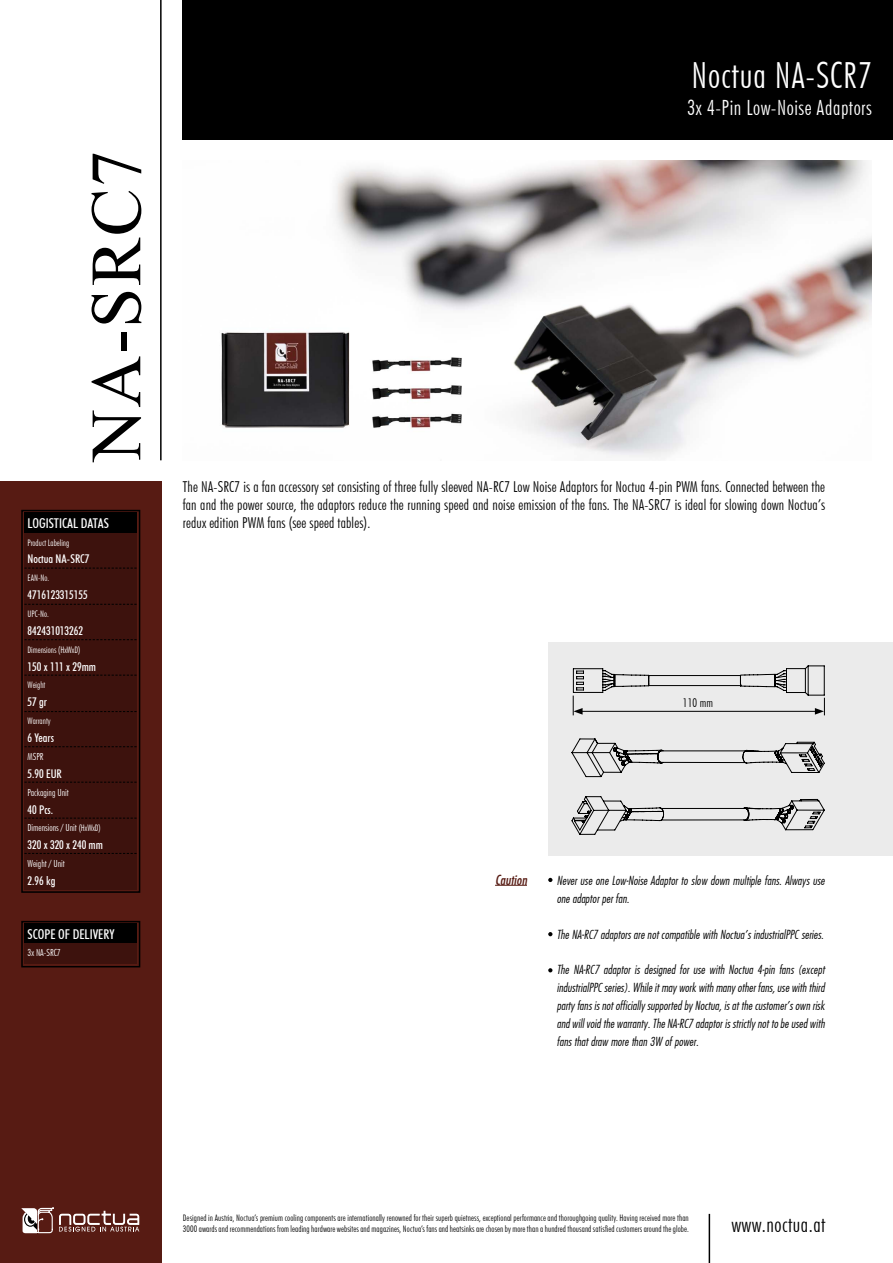
<style>
.page{position:relative;width:893px;height:1263px;background:#fff}
.page>*{position:absolute;margin:0;border:0;box-sizing:border-box;transform-origin:0 0}
.t1{font:72px "Times New Roman";letter-spacing:.02em;color:#000}
.t2{font:300 condensed 36px "Futura BT";letter-spacing:.025em;color:#fff}
.t3{font:300 condensed 21px "Futura BT";letter-spacing:.025em;color:#fff}
.t4{font:300 condensed 21px "Futura BT";letter-spacing:.025em;color:#000}
.t5{font:300 condensed 15px/17.9px "Futura BT";letter-spacing:.01em;color:#000}
.t6{font:500 condensed 13.5px "Futura BT";color:#fff}
.t7{font:13.5px "Futura Md Cn BT Italic";letter-spacing:.01em;color:#571b13}
.t8{font:12px/17.9px "Futura Lt Cn BT Italic";letter-spacing:.01em;color:#000}
.t9{font:500 condensed 12px "Futura BT";color:#fff}
.t10{font:300 condensed 12px "Futura BT";color:#000}
.t11{font:300 condensed 9.75px "Futura BT";color:#fff}
.t12{font:300 condensed 9px/10.8px "Futura BT";letter-spacing:.01em;color:#000}
.t13{font:300 condensed 9px "Futura BT";color:#fff}
.s1{font-size:9px}
</style>
<div class="page">
<img style="left:221px;top:160px;width:651px;height:298px">
<div style="left:0;top:482px;width:162px;height:781px;background:#571b13"></div>
<svg style="left:21px;top:1207px;width:119px;height:27px"></svg>
<div style="left:24px;top:531px;width:113px;height:358px;background:#3d120d"></div>
<div style="left:24px;top:513px;width:113px;height:20px;background:#000"></div>
<div style="left:21px;top:510px;width:119px;height:383px;border:2px solid #000"></div>
<hr style="left:160px;top:0;width:2px;height:460px;background:#000">
<div style="left:24px;top:942px;width:113px;height:22px;background:#3d120d"></div>
<div style="left:24px;top:924px;width:113px;height:19px;background:#000"></div>
<div style="left:21px;top:921px;width:119px;height:46px;border:2px solid #000"></div>
<svg style="left:24px;top:568px;width:113px;height:1px"></svg>
<svg style="left:24px;top:604px;width:113px;height:1px"></svg>
<svg style="left:24px;top:639px;width:113px;height:1px"></svg>
<svg style="left:24px;top:675px;width:113px;height:1px"></svg>
<svg style="left:24px;top:711px;width:113px;height:1px"></svg>
<svg style="left:24px;top:746px;width:113px;height:1px"></svg>
<svg style="left:24px;top:782px;width:113px;height:1px"></svg>
<svg style="left:24px;top:818px;width:113px;height:1px"></svg>
<svg style="left:24px;top:853px;width:113px;height:1px"></svg>
<hr style="left:709px;top:1214px;width:1px;height:49px;background:#000">
<div style="left:548px;top:642px;width:345px;height:214px;background:#ebebeb"></div>
<hr style="left:495px;top:885px;width:32px;height:1px;background:#571b13">
<svg style="left:548px;top:878px;width:4px;height:4px"></svg>
<svg style="left:548px;top:932px;width:4px;height:4px"></svg>
<svg style="left:548px;top:968px;width:4px;height:4px"></svg>
<svg style="left:573px;top:665px;width:252px;height:50px"></svg>
<svg style="left:571px;top:738px;width:254px;height:40px"></svg>
<svg style="left:571px;top:796px;width:254px;height:39px"></svg>
<div style="left:183px;top:0;width:710px;height:139px;background:#000"></div>
<h1 class="t1" style="left:68px;top:461px;width:312px;rotate:-90deg">NA-SRC7</h1>
<h2 class="t2" style="left:691px;top:53px;width:182px">Noctua NA-SCR7</h2>
<h3 class="t3" style="left:687px;top:95px;width:186px">3x 4-Pin Low-Noise Adaptors</h3>
<p class="t5" style="left:183px;top:478px;width:644px">The NA-SRC7 is a fan accessory set consisting of three fully sleeved NA-RC7 Low Noise Adaptors for Noctua 4-pin PWM fans. Connected between the fan and the power source, the adaptors reduce the running speed and noise emission of the fans. The NA-SRC7 is ideal for slowing down Noctua’s</p>
<p class="t6" style="left:28px;top:515px;width:83px">LOGISTICAL DATAS</p>
<p class="t5" style="left:183px;top:513px;width:189px">redux edition PWM fans (see speed tables).</p>
<p class="t13" style="left:28px;top:537px;width:43px">Product Labeling</p>
<p class="t9" style="left:28px;top:552px;width:63px">Noctua NA-SRC7</p>
<p class="t13" style="left:28px;top:573px;width:23px">EAN-No.</p>
<p class="t9" style="left:28px;top:588px;width:62px">4716123315155</p>
<p class="t13" style="left:28px;top:608px;width:23px">UPC-No.</p>
<p class="t9" style="left:28px;top:623px;width:57px">842431013262</p>
<p class="t13" style="left:28px;top:644px;width:54px">Dimensions (HxWxD)</p>
<p class="t9" style="left:28px;top:659px;width:70px">150 x 111 x 29mm</p>
<p class="t13" style="left:28px;top:680px;width:19px">Weight</p>
<p class="t9" style="left:28px;top:695px;width:21px">57 gr</p>
<p class="t13" style="left:28px;top:715px;width:24px">Warranty</p>
<p class="t9" style="left:28px;top:730px;width:28px">6 Years</p>
<p class="t11" style="left:28px;top:750px;width:17px">MSPR</p>
<p class="t9" style="left:28px;top:766px;width:36px">5.90 EUR</p>
<p class="t11" style="left:28px;top:786px;width:43px">Packaging Unit</p>
<p class="t9" style="left:28px;top:802px;width:27px">40 Pcs.</p>
<p class="t11" style="left:28px;top:822px;width:75px">Dimensions / Unit <span class="s1">(HxWxD)</span></p>
<p class="t9" style="left:28px;top:838px;width:77px">320 x 320 x 240 mm</p>
<p class="t11" style="left:28px;top:858px;width:39px">Weight / Unit</p>
<p class="t9" style="left:28px;top:873px;width:29px">2.96 kg</p>
<p class="t6" style="left:28px;top:925px;width:88px">SCOPE OF DELIVERY</p>
<p class="t11" style="left:28px;top:947px;width:35px">3x NA-SRC7</p>
<p class="t10" style="left:683px;top:696px;width:32px">110 mm</p>
<p class="t7" style="left:495px;top:871px;width:33px">Caution</p>
<p class="t8" style="left:557px;top:871px;width:269px">Never use one Low-Noise Adaptor to slow down multiple fans. Always use one adaptor per fan.</p>
<p class="t8" style="left:557px;top:925px;width:269px">The NA-RC7 adaptors are not compatible with Noctua’s industrialPPC series.</p>
<p class="t8" style="left:557px;top:961px;width:269px;text-align:justify">The NA-RC7 adaptor is designed for use with Noctua 4-pin fans (except industrialPPC series). While it may work with many other fans, use with third party fans is not officially supported by Noctua, is at the customer’s own risk and will void the warranty. The NA-RC7 adaptor is strictly not to be used with fans that draw more than 3W of power.</p>
<p class="t12" style="left:183px;top:1212px;width:507px">Designed in Austria, Noctua’s premium cooling components are internationally renowned for their superb quietness, exceptional performance and thoroughgoing quality. Having received more than<br>3000 awards and recommendations from leading hardware websites and magazines, Noctua’s fans and heatsinks are chosen by more than a hundred thousand satisfied customers around the globe.</p>
<h3 class="t4" style="left:731px;top:1212px;width:96px">www.noctua.at</h3>
</div>
